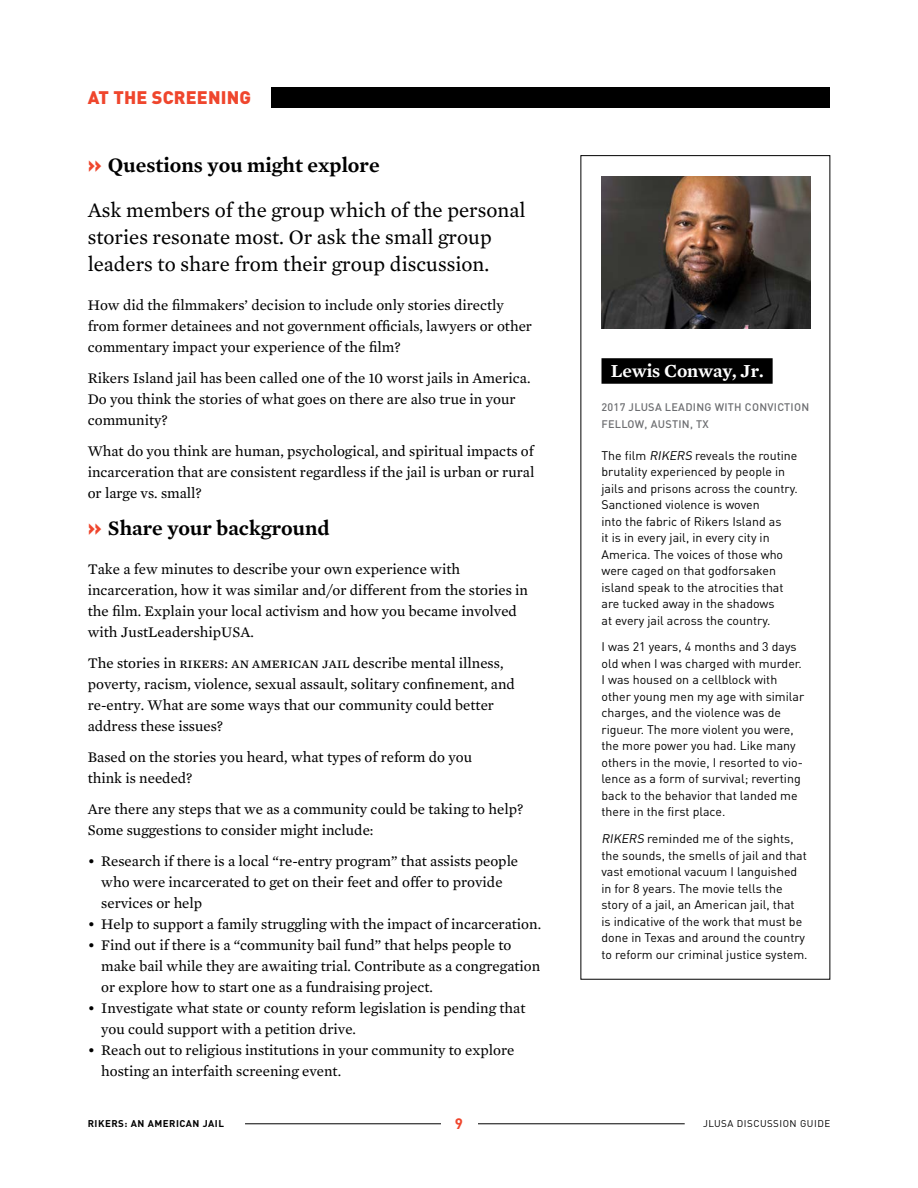
<style>
.page{position:relative;width:918px;height:1188px;background:#fff}
.page>*{position:absolute;margin:0;border:0;box-sizing:border-box;transform-origin:0 0}
.t1{font:21px/45px "Mercury Text G2";color:#000}
.t2{font:600 21px "Mercury Text G2";color:#000}
.t3{font:600 18.75px "Mercury Text G2";letter-spacing:-.01em;color:#fff}
.t4{font:900 18px "DIN";letter-spacing:.01em;color:#ef462d}
.t5{font:15px/21px "Mercury Text G2";color:#000}
.t6{font:700 15px "DIN";color:#ef462d}
.t7{font:12.3px/16.5px "DIN";color:#000}
.t8{font:500 10.8px/16.5px "DIN";letter-spacing:.025em;color:#6d6e71}
.t9{font:700 9.75px "DIN";letter-spacing:.05em;color:#000}
.t10{font:9.75px "DIN";letter-spacing:.05em;color:#000}
.s1{font-family:"DIN";font-weight:900;color:#ef462d}
.s2{font-weight:600}
.s3{font-family:"Mercury Text G2 Roman SC"}
.s4{font-style:italic}
</style>
<div class="page">
<hr style="left:245px;top:1123px;width:440px;height:1px;background:#000">
<div style="left:441px;top:1112px;width:36px;height:24px;background:#fff"></div>
<div style="left:271px;top:88px;width:559px;height:20px;background:#000"></div>
<div style="left:602px;top:358px;width:171px;height:26px;background:#000"></div>
<img style="left:602px;top:176px;width:209px;height:153px">
<p class="t4" style="left:88px;top:86px;width:165px">AT THE SCREENING</p>
<h1 class="t1" style="left:88px;top:142px;width:439px"><span class="s1">»</span> <span class="s2">Questions you might explore<br></span>Ask members of the group which of the personal</h1>
<h1 class="t1" style="left:88px;top:223px;width:405px;line-height:27px">stories resonate most. Or ask the small group leaders to share from their group discussion.</h1>
<p class="t5" style="left:88px;top:294px;width:446px">How did the filmmakers’ decision to include only stories directly from former detainees and not government officials, lawyers or other commentary impact your experience of the film?</p>
<p class="t5" style="left:88px;top:367px;width:444px">Rikers Island jail has been called one of the 10 worst jails in America.<br>Do you think the stories of what goes on there are also true in your community?</p>
<p class="t5" style="left:88px;top:440px;width:448px;text-align:justify">What do you think are human, psychological, and spiritual impacts of incarceration that are consistent regardless if the jail is urban or rural or large vs. small?</p>
<h1 class="t2" style="left:88px;top:515px;width:243px"><span class="s1">»</span> Share your background</h1>
<p class="t5" style="left:88px;top:558px;width:442px">Take a few minutes to describe your own experience with incarceration, how it was similar and/or different from the stories in the film. Explain your local activism and how you became involved with JustLeadershipUSA.</p>
<p class="t5" style="left:88px;top:653px;width:429px">The stories in <span class="s3">rikers: an american jail</span> describe mental illness, poverty, racism, violence, sexual assault, solitary confinement, and re-entry. What are some ways that our community could better address these issues?</p>
<p class="t5" style="left:88px;top:747px;width:386px">Based on the stories you heard, what types of reform do you think is needed?</p>
<p class="t5" style="left:88px;top:799px;width:437px">Are there any steps that we as a community could be taking to help?<br>Some suggestions to consider might include:</p>
<p class="t5" style="left:101px;top:851px;width:418px;text-indent:-14px">• Research if there is a local “re-entry program” that assists people who were incarcerated to get on their feet and offer to provide services or help</p>
<p class="t5" style="left:88px;top:914px;width:455px">• Help to support a family struggling with the impact of incarceration.</p>
<p class="t5" style="left:101px;top:935px;width:441px;text-indent:-14px">• Find out if there is a “community bail fund” that helps people to make bail while they are awaiting trial. Contribute as a congregation or explore how to start one as a fundraising project.</p>
<p class="t5" style="left:101px;top:998px;width:426px;text-indent:-14px">• Investigate what state or county reform legislation is pending that you could support with a petition drive.</p>
<p class="t5" style="left:101px;top:1040px;width:415px;text-indent:-14px">• Reach out to religious institutions in your community to explore hosting an interfaith screening event.</p>
<p class="t3" style="left:611px;top:359px;width:154px">Lewis Conway, Jr.</p>
<p class="t8" style="left:602px;top:399px;width:209px">2017 JLUSA LEADING WITH CONVICTION<br>FELLOW, AUSTIN, TX</p>
<p class="t7" style="left:601px;top:447px;width:198px">The film <span class="s4">RIKERS</span> reveals the routine brutality experienced by people in jails and prisons across the country.<br>Sanctioned violence is woven<br>into the fabric of Rikers Island as<br>it is in every jail, in every city in America. The voices of those who were caged on that godforsaken island speak to the atrocities that are tucked away in the shadows<br>at every jail across the country.</p>
<p class="t7" style="left:601px;top:639px;width:204px">I was 21 years, 4 months and 3 days old when I was charged with murder.<br>I was housed on a cellblock with other young men my age with similar charges, and the violence was de rigueur. The more violent you were, the more power you had. Like many others in the movie, I resorted to vio&shy;lence as a form of survival; reverting back to the behavior that landed me there in the first place.</p>
<p class="t7" style="left:601px;top:830px;width:208px"><span class="s4">RIKERS</span> reminded me of the sights, the sounds, the smells of jail and that vast emotional vacuum I languished in for 8 years. The movie tells the story of a jail, an American jail, that<br>is indicative of the work that must be done in Texas and around the country to reform our criminal justice system.</p>
<p class="t9" style="left:88px;top:1118px;width:138px">RIKERS: AN AMERICAN JAIL</p>
<p class="t6" style="left:455px;top:1114px;width:10px">9</p>
<p class="t10" style="left:703px;top:1118px;width:129px">JLUSA DISCUSSION GUIDE</p>
</div>
